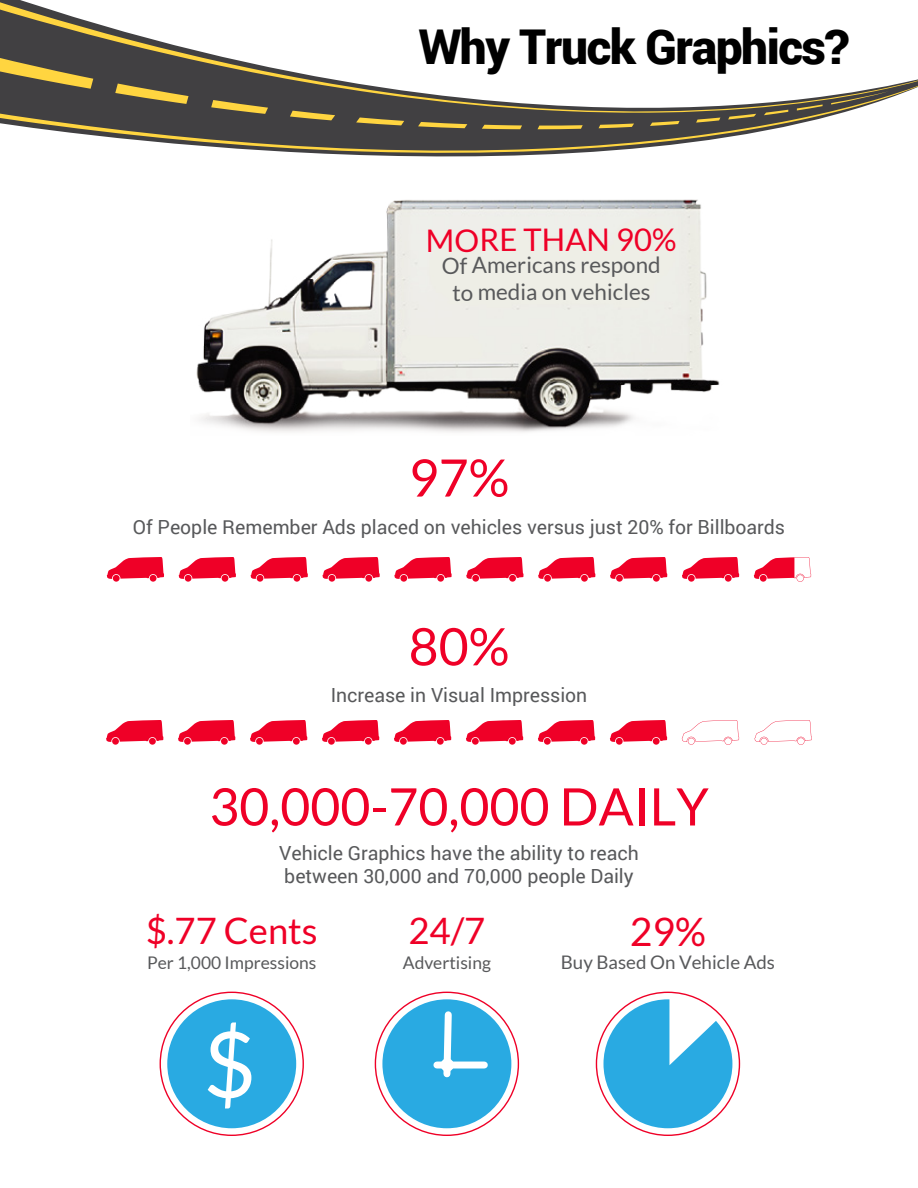
<style>
.page{position:relative;width:918px;height:1188px;background:#fff}
.page>*{position:absolute;margin:0;border:0;box-sizing:border-box;transform-origin:0 0}
.t1{font:91.65px "Lato";color:#fff}
.t2{font:51.75px "Lato";color:#ef0027}
.t3{font:900 48px "Roboto";letter-spacing:-.03em;color:#000}
.t4{font:39.15px "Lato";color:#ef0027}
.t5{font:36.45px "Lato";color:#ef0027}
.t6{font:31.05px "Lato";letter-spacing:-.005em;color:#ef0027}
.t7{font:22.5px/27px "Lato";letter-spacing:-.005em;color:#58595b;text-align:center}
.t8{font:19.5px/23.4px "Roboto";color:#58595b}
.t9{font:18.75px "Lato";color:#58595b}
.t10{font:17.4px "Lato";color:#58595b}
</style>
<div class="page">
<svg style="left:0;top:1px;width:303px;height:73px"></svg>
<svg style="left:0;top:74px;width:918px;height:80px;fill:#414042"></svg>
<svg style="left:418px;top:122px;width:49px;height:6px"></svg>
<svg style="left:482px;top:125px;width:40px;height:4px"></svg>
<svg style="left:538px;top:125px;width:45px;height:4px"></svg>
<svg style="left:599px;top:124px;width:35px;height:4px"></svg>
<svg style="left:211px;top:100px;width:57px;height:14px"></svg>
<svg style="left:115px;top:84px;width:74px;height:20px"></svg>
<svg style="left:764px;top:110px;width:24px;height:5px"></svg>
<svg style="left:696px;top:118px;width:24px;height:5px"></svg>
<svg style="left:831px;top:91px;width:58px;height:14px"></svg>
<svg style="left:0;top:56px;width:93px;height:33px;background:#857541"></svg>
<svg style="left:650px;top:121px;width:30px;height:5px"></svg>
<svg style="left:797px;top:105px;width:26px;height:5px"></svg>
<svg style="left:728px;top:114px;width:28px;height:6px"></svg>
<svg style="left:356px;top:117px;width:48px;height:8px"></svg>
<svg style="left:290px;top:111px;width:45px;height:9px"></svg>
<svg style="left:160px;top:992px;width:143px;height:143px"></svg>
<div style="left:167px;top:999px;width:129px;height:129px;background:#29aae2;border-radius:50%"></div>
<svg style="left:375px;top:992px;width:143px;height:143px"></svg>
<div style="left:382px;top:999px;width:129px;height:129px;background:#29aae2;border-radius:50%"></div>
<svg style="left:440px;top:1011px;width:15px;height:67px"></svg>
<div style="left:437px;top:1062px;width:47px;height:7px;background:#fff"></div>
<div style="left:441px;top:1058px;width:13px;height:14px;background:#fff;border-radius:50%"></div>
<svg style="left:596px;top:992px;width:143px;height:143px"></svg>
<div style="left:603px;top:999px;width:129px;height:129px;background:#29aae2;border-radius:50%"></div>
<svg style="left:669px;top:998px;width:49px;height:67px"></svg>
<img style="left:196px;top:199px;width:524px;height:233px">
<svg style="left:107px;top:557px;width:57px;height:25px"></svg>
<svg style="left:179px;top:557px;width:57px;height:25px"></svg>
<svg style="left:251px;top:557px;width:57px;height:25px"></svg>
<svg style="left:322px;top:557px;width:58px;height:25px"></svg>
<svg style="left:394px;top:557px;width:58px;height:25px"></svg>
<svg style="left:466px;top:557px;width:57px;height:25px"></svg>
<svg style="left:538px;top:557px;width:57px;height:25px"></svg>
<svg style="left:610px;top:557px;width:57px;height:25px"></svg>
<svg style="left:682px;top:557px;width:57px;height:25px"></svg>
<svg style="left:754px;top:557px;width:57px;height:25px"></svg>
<svg style="left:106px;top:720px;width:57px;height:25px"></svg>
<svg style="left:178px;top:720px;width:57px;height:25px"></svg>
<svg style="left:250px;top:720px;width:57px;height:25px"></svg>
<svg style="left:322px;top:720px;width:57px;height:25px"></svg>
<svg style="left:394px;top:720px;width:57px;height:25px"></svg>
<svg style="left:466px;top:720px;width:57px;height:25px"></svg>
<svg style="left:538px;top:720px;width:57px;height:25px"></svg>
<svg style="left:610px;top:720px;width:57px;height:25px"></svg>
<svg style="left:682px;top:720px;width:57px;height:25px"></svg>
<svg style="left:755px;top:720px;width:57px;height:25px"></svg>
<h3 class="t3" style="left:419px;top:13px;width:432px">Why Truck Graphics?</h3>
<h3 class="t6" style="left:426px;top:223px;width:252px">MORE THAN 90%</h3>
<p class="t7" style="left:442px;top:251px;width:221px">Of Americans respond to media on vehicles</p>
<h2 class="t2" style="left:409px;top:449px;width:102px">97%</h2>
<p class="t8" style="left:133px;top:514px;width:654px">Of People Remember Ads placed on vehicles versus just 20% for Billboards</p>
<h2 class="t2" style="left:409px;top:618px;width:102px">80%</h2>
<p class="t8" style="left:331px;top:682px;width:258px">Increase in Visual Impression</p>
<h2 class="t2" style="left:209px;top:778px;width:501px">30,000-70,000 DAILY</h2>
<p class="t8" style="left:279px;top:840px;width:361px">Vehicle Graphics have the ability to reach between 30,000 and 70,000 people Daily</p>
<h3 class="t5" style="left:146px;top:910px;width:173px">$.77 Cents</h3>
<h3 class="t5" style="left:408px;top:910px;width:79px">24/7</h3>
<h3 class="t4" style="left:630px;top:910px;width:78px">29%</h3>
<p class="t10" style="left:147px;top:953px;width:171px">Per 1,000 Impressions</p>
<p class="t10" style="left:403px;top:953px;width:90px">Advertising</p>
<p class="t9" style="left:561px;top:951px;width:216px">Buy Based On Vehicle Ads</p>
<h1 class="t1" style="left:203px;top:1013px;width:55px">$</h1>
</div>
